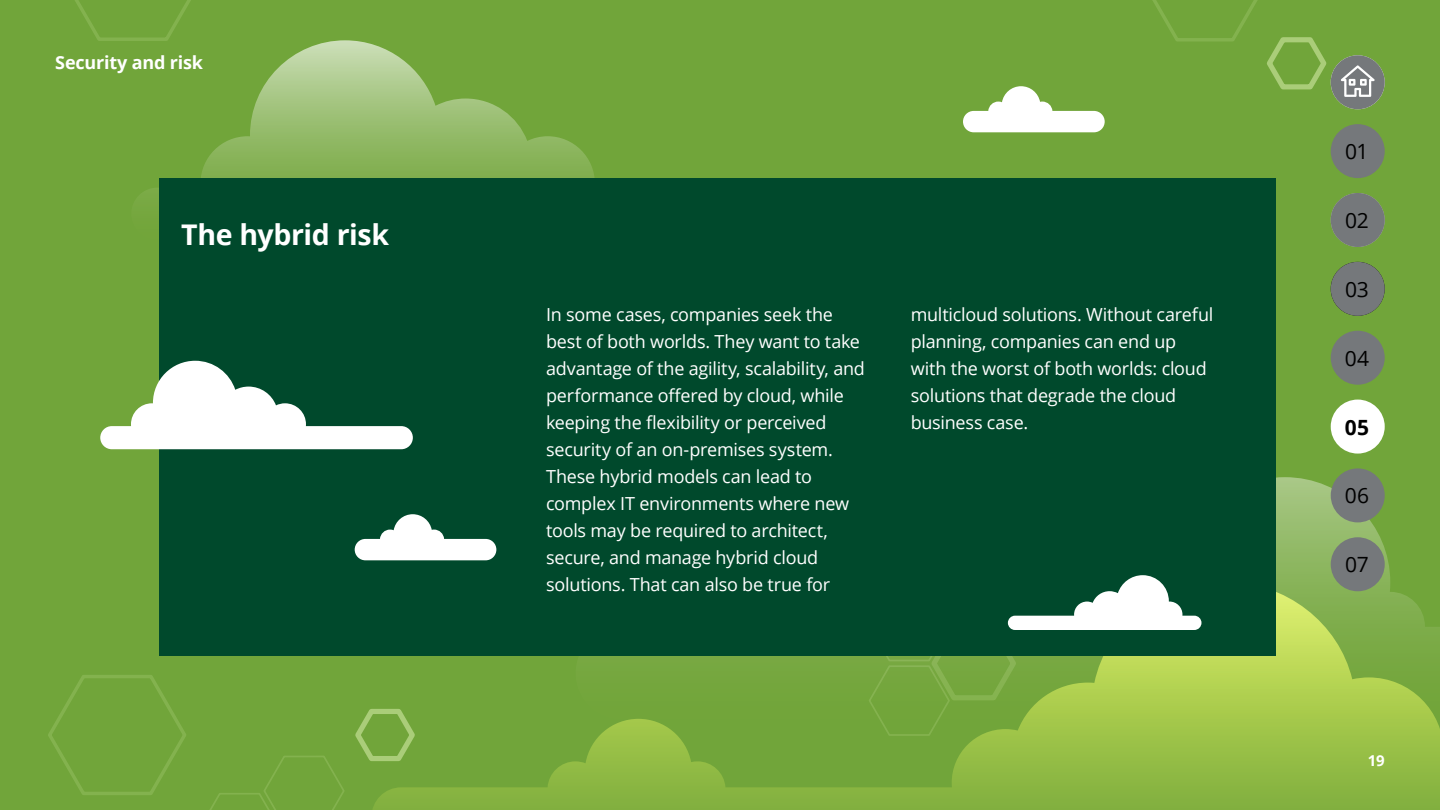
<style>
.page{position:relative;width:1440px;height:810px;background:#71a53a}
.page>*{position:absolute;margin:0;border:0;box-sizing:border-box;transform-origin:0 0}
.t1{font:700 28.5px "Open Sans";letter-spacing:-.015em;color:#fff}
.t2{font:21px "Open Sans";letter-spacing:-.02em;color:#000}
.t3{font:700 21px "Open Sans";color:#000}
.t4{font:18px/27px "Open Sans";letter-spacing:-.015em;color:#fff}
.t5{font:700 18px "Open Sans";letter-spacing:-.01em;color:#fff}
.t6{font:700 15px "Open Sans";color:#fff}
</style>
<div class="page">
<svg style="left:373px;top:720px;width:1067px;height:90px"></svg>
<svg style="left:138px;top:40px;width:456px;height:158px"></svg>
<svg style="left:628px;top:389px;width:812px;height:331px"></svg>
<svg style="left:355px;top:709px;width:60px;height:52px"></svg>
<svg style="left:48px;top:675px;width:138px;height:120px"></svg>
<svg style="left:210px;top:756px;width:134px;height:54px"></svg>
<svg style="left:75px;top:0;width:127px;height:41px"></svg>
<div style="left:1331px;top:537px;width:54px;height:54px;background:#75787b;border-radius:50%"></div>
<div style="left:1331px;top:468px;width:54px;height:54px;background:#75787b;border-radius:50%"></div>
<div style="left:1331px;top:400px;width:54px;height:54px;background:#fff;border-radius:50%"></div>
<div style="left:1331px;top:331px;width:54px;height:54px;background:#75787b;border-radius:50%"></div>
<div style="left:1331px;top:124px;width:54px;height:54px;background:#75787b;border-radius:50%"></div>
<svg style="left:1152px;top:0;width:233px;height:109px"></svg>
<div style="left:1331px;top:262px;width:54px;height:54px;background:#75787b;border-radius:50%"></div>
<div style="left:1331px;top:193px;width:54px;height:54px;background:#75787b;border-radius:50%"></div>
<div style="left:159px;top:178px;width:1116px;height:478px;background:#00492c"></div>
<svg style="left:100px;top:360px;width:313px;height:89px"></svg>
<svg style="left:355px;top:514px;width:141px;height:46px"></svg>
<svg style="left:963px;top:86px;width:142px;height:46px"></svg>
<svg style="left:869px;top:575px;width:332px;height:161px"></svg>
<p class="t5" style="left:55px;top:50px;width:149px">Security and risk</p>
<h1 class="t1" style="left:181px;top:214px;width:209px">The hybrid risk</h1>
<p class="t4" style="left:546px;top:301px;width:320px">In some cases, companies seek the best of both worlds. They want to take advantage of the agility, scalability, and performance offered by cloud, while keeping the flexibility or perceived security of an on-premises system.<br>These hybrid models can lead to complex IT environments where new tools may be required to architect, secure, and manage hybrid cloud solutions. That can also be true for</p>
<p class="t4" style="left:911px;top:301px;width:304px">multicloud solutions. Without careful planning, companies can end up with the worst of both worlds: cloud solutions that degrade the cloud business case.</p>
<p class="t2" style="left:1345px;top:137px;width:25px">01</p>
<p class="t2" style="left:1345px;top:206px;width:25px">02</p>
<p class="t2" style="left:1345px;top:275px;width:25px">03</p>
<p class="t2" style="left:1345px;top:344px;width:26px">04</p>
<p class="t3" style="left:1345px;top:412px;width:26px">05</p>
<p class="t2" style="left:1345px;top:481px;width:26px">06</p>
<p class="t2" style="left:1345px;top:550px;width:25px">07</p>
<p class="t6" style="left:1368px;top:750px;width:18px">19</p>
</div>
